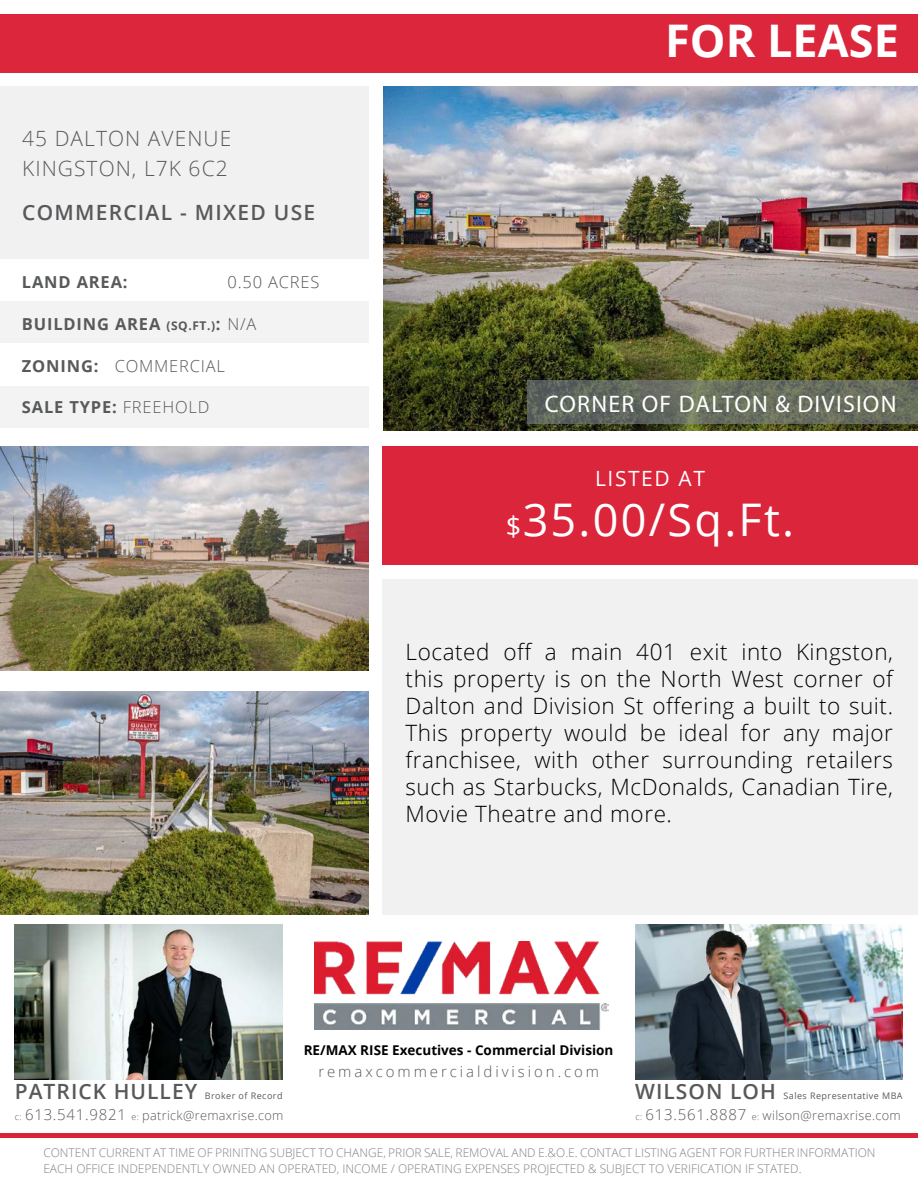
<style>
.page{position:relative;width:918px;height:1188px;background:#fff}
.page>*{position:absolute;margin:0;border:0;box-sizing:border-box;transform-origin:0 0}
.t1{font:45px "Open Sans";letter-spacing:.05em;color:#fff}
.t2{font:700 45px "Open Sans";color:#fff}
.t3{font:24px "Myriad Pro";letter-spacing:.05em;color:#fff}
.t4{font:300 22.5px/27px "Open Sans";letter-spacing:.025em;color:#000;text-align:justify}
.t5{font:600 21px "Open Sans";letter-spacing:.05em;color:#58595b}
.t6{font:300 21px/30px "Open Sans";letter-spacing:.05em;color:#58595b}
.t7{font:21px "Open Sans";letter-spacing:.075em;color:#fff}
.t8{font:700 16.5px "Open Sans";letter-spacing:.05em;color:#58595b}
.t9{font:300 16.5px "Open Sans";letter-spacing:.05em;color:#58595b}
.t10{font:300 15px "Open Sans";letter-spacing:.195em;color:#58595b}
.t11{font:700 13.5px "Open Sans";color:#000}
.t12{font:300 12.75px "Open Sans";letter-spacing:.025em;color:#58595b}
.t13{font:300 12px/16.5px "Open Sans";color:#808285}
.t14{font:9px "Open Sans";letter-spacing:.05em;color:#58595b}
.s1{font-size:12px}
.s2{font-weight:300}
.s3{font-weight:700}
.s4{font-size:27px}
.s5{font-size:9px}
.s6{font-size:15px}
</style>
<div class="page">
<div style="left:382px;top:579px;width:536px;height:336px;background:#f1f1f2"></div>
<div style="left:0;top:86px;width:369px;height:173px;background:#f1f1f2"></div>
<div style="left:382px;top:447px;width:536px;height:118px;background:#db253a"></div>
<div style="left:0;top:386px;width:369px;height:42px;background:#f1f1f2"></div>
<div style="left:0;top:301px;width:369px;height:42px;background:#f1f1f2"></div>
<div style="left:0;top:14px;width:918px;height:58px;background:#db263b"></div>
<div style="left:0;top:1133px;width:918px;height:5px;background:#da2336"></div>
<img style="left:314px;top:942px;width:294px;height:88px">
<img style="left:636px;top:925px;width:267px;height:155px">
<img style="left:15px;top:925px;width:267px;height:155px">
<img style="left:383px;top:86px;width:535px;height:345px">
<svg style="left:527px;top:380px;width:391px;height:43px;background:#666c5e"></svg>
<img style="left:0;top:447px;width:369px;height:223px">
<img style="left:0;top:691px;width:369px;height:224px">
<p class="t6" style="left:22px;top:123px;width:211px">45 DALTON AVENUE<br>KINGSTON, L7K 6C2</p>
<p class="t5" style="left:22px;top:198px;width:295px">COMMERCIAL - MIXED USE</p>
<p class="t8" style="left:22px;top:270px;width:107px">LAND AREA:</p>
<p class="t9" style="left:227px;top:270px;width:93px">0.50 ACRES</p>
<p class="t8" style="left:22px;top:312px;width:236px">BUILDING AREA <span class="s1">(SQ.FT.)</span>: <span class="s2">N/A</span></p>
<p class="t9" style="left:22px;top:354px;width:205px"><span class="s3">ZONING:</span> COMMERCIAL</p>
<p class="t8" style="left:22px;top:396px;width:189px">SALE TYPE: <span class="s2">FREEHOLD</span></p>
<h1 class="t2" style="left:665px;top:9px;width:235px">FOR LEASE</h1>
<p class="t3" style="left:545px;top:389px;width:353px">CORNER OF DALTON &amp; DIVISION</p>
<p class="t7" style="left:595px;top:464px;width:111px">LISTED AT</p>
<h1 class="t1" style="left:506px;top:489px;width:290px"><span class="s4">$</span>35.00/Sq.Ft.</h1>
<p class="t4" style="left:406px;top:638px;width:489px">Located off a main 401 exit into Kingston, this property is on the North West corner of Dalton and Division St offering a built to suit.<br>This property would be ideal for any major franchisee, with other surrounding retailers such as Starbucks, McDonalds, Canadian Tire, Movie Theatre and more.</p>
<p class="t11" style="left:304px;top:1041px;width:311px">RE/MAX RISE Executives - Commercial Division</p>
<p class="t5" style="left:15px;top:1077px;width:184px">PATRICK HULLEY</p>
<p class="t14" style="left:205px;top:1090px;width:79px">Broker of Record</p>
<p class="t12" style="left:15px;top:1106px;width:270px"><span class="s5">c:</span> <span class="s6">613.541.9821</span> <span class="s5">e:</span> patrick@remaxrise.com</p>
<p class="t10" style="left:318px;top:1062px;width:282px">remaxcommercialdivision.com</p>
<p class="t5" style="left:635px;top:1077px;width:142px">WILSON LOH</p>
<p class="t14" style="left:783px;top:1090px;width:121px">Sales Representative MBA</p>
<p class="t12" style="left:635px;top:1106px;width:267px"><span class="s5">c:</span> <span class="s6">613.561.8887</span> <span class="s5">e:</span> wilson@remaxrise.com</p>
<p class="t13" style="left:43px;top:1144px;width:834px">CONTENT CURRENT AT TIME OF PRINITNG SUBJECT TO CHANGE, PRIOR SALE, REMOVAL AND E.&amp;O.E. CONTACT LISTING AGENT FOR FURTHER INFORMATION<br>EACH OFFICE INDEPENDENTLY OWNED AN OPERATED, INCOME / OPERATING EXPENSES PROJECTED &amp; SUBJECT TO VERIFICATION IF STATED.</p>
</div>
